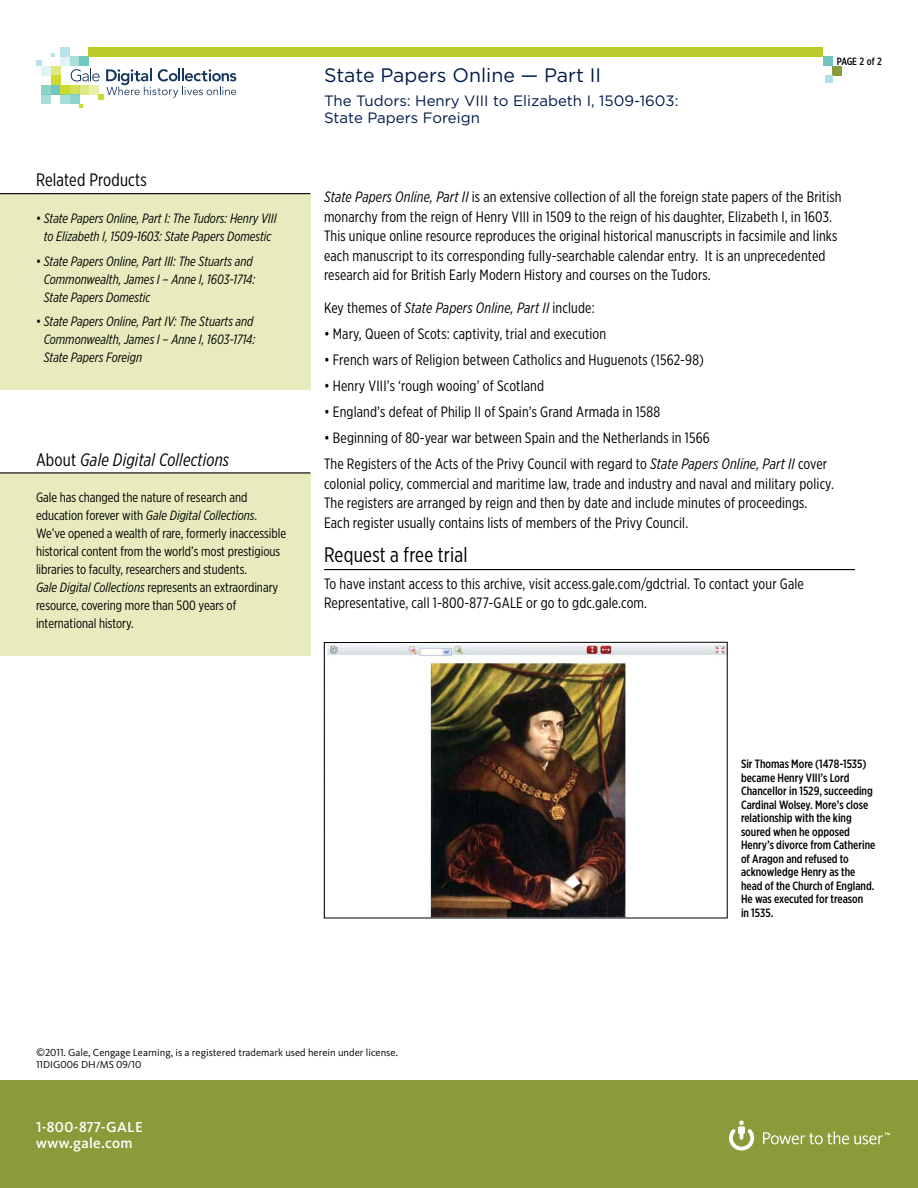
<style>
.page{position:relative;width:918px;height:1188px;background:#fff}
.page>*{position:absolute;margin:0;border:0;box-sizing:border-box;transform-origin:0 0}
.t1{font:21px "Gotham X Narrow";letter-spacing:.01em;color:#000}
.t2{font:19.5px "Gotham";color:#001a49}
.t3{font:italic 18px "Gotham X Narrow";letter-spacing:.01em;color:#000}
.t4{font:18px "Gotham X Narrow";letter-spacing:.01em;color:#000}
.t5{font:15px/19.5px "Gotham X Narrow";letter-spacing:.01em;color:#000}
.t6{font:15px/17.2px "Gotham";color:#001a49}
.t7{font:italic 15px "Gotham X Narrow";letter-spacing:.01em;color:#000}
.t8{font:500 15px/16.5px "Kievit CL";letter-spacing:.025em;color:#fff}
.t9{font:13.5px/18px "Gotham X Narrow";color:#000}
.t10{font:italic 13.5px/18px "Gotham X Narrow";color:#000}
.t11{font:500 12px/13.5px "Gotham X Narrow";color:#000}
.t12{font:10.5px/12px "Kievit CL";color:#000}
.t13{font:500 10.5px "Gotham X Narrow";letter-spacing:-.025em;color:#000}
.s1{font-style:normal}
.s2{font-style:italic}
</style>
<div class="page">
<div style="left:42px;top:66px;width:9px;height:10px;background:#e1f3f7"></div>
<div style="left:61px;top:47px;width:9px;height:10px;background:#b5e2eb"></div>
<div style="left:70px;top:57px;width:9px;height:9px;background:#a8ded8"></div>
<div style="left:79px;top:57px;width:10px;height:9px;background:#6ec8bf"></div>
<div style="left:51px;top:66px;width:10px;height:10px;background:#dfe981"></div>
<div style="left:51px;top:76px;width:10px;height:9px;background:#cbdb2d"></div>
<div style="left:42px;top:85px;width:9px;height:9px;background:#8bd3cb"></div>
<div style="left:51px;top:85px;width:10px;height:9px;background:#6ec8bf"></div>
<div style="left:61px;top:85px;width:9px;height:9px;background:#cbdb2d"></div>
<div style="left:70px;top:85px;width:9px;height:9px;background:#d5e257"></div>
<div style="left:42px;top:94px;width:9px;height:10px;background:#a8ded8"></div>
<div style="left:61px;top:94px;width:9px;height:10px;background:#a8ded8"></div>
<svg style="left:71px;top:69px;width:165px;height:39px"></svg>
<svg style="left:51px;top:53px;width:4px;height:4px"></svg>
<svg style="left:36px;top:60px;width:6px;height:6px"></svg>
<div style="left:61px;top:57px;width:9px;height:9px;background:#e1f3f7"></div>
<div style="left:89px;top:47px;width:734px;height:10px;background:#bdcb2a"></div>
<hr style="left:324px;top:569px;width:531px;height:1px;background:#000">
<div style="left:823px;top:57px;width:10px;height:9px;background:#72c2be"></div>
<div style="left:833px;top:66px;width:9px;height:9px;background:#8a9c39"></div>
<div style="left:825px;top:75px;width:8px;height:7px;background:#ade0ec"></div>
<div style="left:0;top:194px;width:310px;height:195px;background:#e7ebbd"></div>
<hr style="left:0;top:193px;width:310px;height:1px;background:#000">
<div style="left:0;top:473px;width:310px;height:183px;background:#e7ebbd"></div>
<hr style="left:0;top:472px;width:310px;height:1px;background:#000">
<div style="left:0;top:1080px;width:918px;height:108px;background:#8a9c39"></div>
<svg style="left:729px;top:1121px;width:25px;height:30px"></svg>
<svg style="left:763px;top:1131px;width:127px;height:13px"></svg>
<img style="left:327px;top:644px;width:399px;height:272px">
<div style="left:324px;top:642px;width:404px;height:276px;border:1px solid #000"></div>
<p class="t4" style="left:36px;top:169px;width:112px">Related Products</p>
<p class="t10" style="left:36px;top:209px;width:242px;text-align:center"><span class="s1">•</span> State Papers Online, Part I: The Tudors: Henry VIII to Elizabeth I, 1509-1603: State Papers Domestic</p>
<p class="t10" style="left:44px;top:252px;width:213px;text-indent:-8px"><span class="s1">•</span> State Papers Online, Part III: The Stuarts and<br>Commonwealth, James I – Anne I, 1603-1714:<br>State Papers Domestic</p>
<p class="t10" style="left:44px;top:312px;width:213px;text-indent:-8px"><span class="s1">•</span> State Papers Online, Part IV: The Stuarts and<br>Commonwealth, James I – Anne I, 1603-1714:<br>State Papers Foreign</p>
<p class="t3" style="left:36px;top:448px;width:195px"><span class="s1">About</span> Gale Digital Collections</p>
<p class="t9" style="left:36px;top:488px;width:252px">Gale has changed the nature of research and education forever with <span class="s2">Gale Digital Collections</span>.<br>We’ve opened a wealth of rare, formerly inaccessible historical content from the world’s most prestigious libraries to faculty, researchers and students.<br><span class="s2">Gale Digital Collections</span> represents an extraordinary resource, covering more than 500 years of international history.</p>
<h2 class="t2" style="left:324px;top:65px;width:279px">State Papers Online — Part II</h2>
<p class="t6" style="left:324px;top:91px;width:356px">The Tudors: Henry VIII to Elizabeth I, 1509-1603:<br>State Papers Foreign</p>
<p class="t13" style="left:837px;top:55px;width:47px">PAGE 2 of 2</p>
<p class="t5" style="left:324px;top:187px;width:519px"><span class="s2">State Papers Online, Part II</span> is an extensive collection of all the foreign state papers of the British monarchy from the reign of Henry VIII in 1509 to the reign of his daughter, Elizabeth I, in 1603.<br>This unique online resource reproduces the original historical manuscripts in facsimile and links each manuscript to its corresponding fully-searchable calendar entry. It is an unprecedented research aid for British Early Modern History and courses on the Tudors.</p>
<p class="t7" style="left:324px;top:299px;width:272px"><span class="s1">Key themes of</span> State Papers Online, Part II <span class="s1">include:</span></p>
<p class="t5" style="left:324px;top:324px;width:284px">• Mary, Queen of Scots: captivity, trial and execution</p>
<p class="t5" style="left:324px;top:350px;width:382px">• French wars of Religion between Catholics and Huguenots (1562-98)</p>
<p class="t5" style="left:324px;top:376px;width:222px">• Henry VIII’s ‘rough wooing’ of Scotland</p>
<p class="t5" style="left:324px;top:402px;width:338px">• England’s defeat of Philip II of Spain’s Grand Armada in 1588</p>
<p class="t5" style="left:324px;top:425px;width:505px;line-height:26px">• Beginning of 80-year war between Spain and the Netherlands in 1566<br>The Registers of the Acts of the Privy Council with regard to <span class="s2">State Papers Online, Part II</span> cover</p>
<p class="t5" style="left:324px;top:474px;width:511px">colonial policy, commercial and maritime law, trade and industry and naval and military policy.<br>The registers are arranged by reign and then by date and include minutes of proceedings.<br>Each register usually contains lists of members of the Privy Council.</p>
<h1 class="t1" style="left:324px;top:542px;width:145px">Request a free trial</h1>
<p class="t5" style="left:324px;top:573px;width:481px">To have instant access to this archive, visit access.gale.com/gdctrial. To contact your Gale<br>Representative, call 1-800-877-GALE or go to gdc.gale.com.</p>
<p class="t11" style="left:741px;top:757px;width:136px">Sir Thomas More (1478-1535) became Henry VIII’s Lord<br>Chancellor in 1529, succeeding<br>Cardinal Wolsey. More’s close relationship with the king soured when he opposed<br>Henry’s divorce from Catherine of Aragon and refused to acknowledge Henry as the head of the Church of England.<br>He was executed for treason<br>in 1535.</p>
<p class="t12" style="left:36px;top:1047px;width:364px">©2011. Gale, Cengage Learning, is a registered trademark used herein under license.<br>11DIG006 DH/MS 09/10</p>
<p class="t8" style="left:36px;top:1118px;width:108px">1-800-877-GALE www.gale.com</p>
</div>
